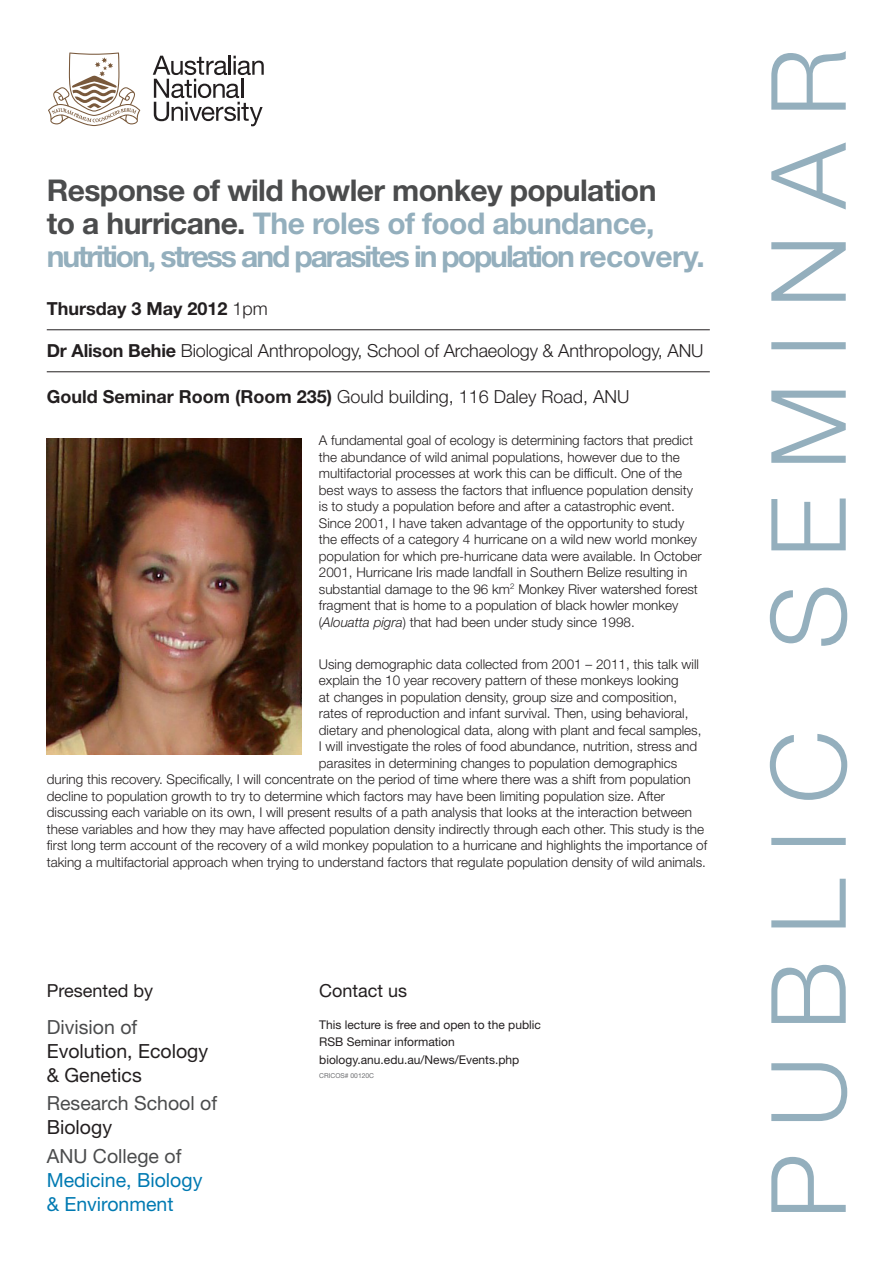
<style>
.page{position:relative;width:893px;height:1263px;background:#fff}
.page>*{position:absolute;margin:0;border:0;box-sizing:border-box;transform-origin:0 0}
.t1{font:700 30px/33px "Helvetica Neue LT Std";letter-spacing:-.02em;color:#94afbd}
.wayfinder{font:19.5px/24px "Helvetica Neue LT Std";color:#007ab2}
.wayfinder-2{font:19.5px/24px "Helvetica Neue LT Std";color:#231f20}
.wayfinder-3{font:19.5px/24px "Helvetica Neue LT Std";color:#4b4c4d}
.Time_date{font:300 18px "Helvetica Neue LT Std";letter-spacing:-.01em;color:#231f20}
.time_date_bold{font:300 18px "Helvetica Neue LT Std";color:#231f20}
.Time_date-2{font:700 18px "Helvetica Neue LT Std";color:#231f20}
.wayfinder-4{font:18px "Helvetica Neue LT Std";color:#231f20}
.Presented_by{font:18px "Helvetica Neue LT Std";color:#231f20}
.body_1st_Para_3or4_l{font:300 13.5px/16.5px "Helvetica Neue LT Std";color:#231f20}
.Job_number{font:12px "Helvetica Neue LT Std";color:#231f20}
.note{font:12px "Helvetica Neue LT Std";color:#231f20}
.Job_number-2{font:6.75px "Helvetica Neue LT Std";color:#6c6d70}
.s1{color:#4b4c4d}
.s2{font-weight:300}
.s3{font-weight:700}
.s4{font-style:italic}
.s5{color:#231f20}
</style>
<div class="page">
<svg style="left:153px;top:56px;width:111px;height:70px"></svg>
<svg style="left:48px;top:52px;width:92px;height:74px"></svg>
<hr style="left:47px;top:329px;width:663px;height:1px;background:#231f20">
<hr style="left:47px;top:371px;width:663px;height:1px;background:#231f20">
<svg style="left:770px;top:51px;width:77px;height:1161px"></svg>
<img style="left:47px;top:438px;width:254px;height:317px">
<h2 class="t1" style="left:47px;top:173px;width:660px"><span class="s1">Response of wild howler monkey population<br>to a hurricane.</span> The roles of food abundance, nutrition, stress and parasites in population recovery.</h2>
<p class="Time_date-2" style="left:47px;top:297px;width:223px">Thursday 3 May 2012 <span class="s2">1pm</span></p>
<p class="Time_date" style="left:47px;top:339px;width:658px"><span class="s3">Dr Alison Behie</span> Biological Anthropology, School of Archaeology &amp; Anthropology, ANU</p>
<p class="time_date_bold" style="left:47px;top:386px;width:584px"><span class="s3">Gould Seminar Room (Room 235)</span> Gould building, 116 Daley Road, ANU</p>
<p class="body_1st_Para_3or4_l" style="left:319px;top:432px;width:384px">A fundamental goal of ecology is determining factors that predict the abundance of wild animal populations, however due to the multifactorial processes at work this can be difficult. One of the best ways to assess the factors that influence population density is to study a population before and after a catastrophic event.<br>Since 2001, I have taken advantage of the opportunity to study the effects of a category 4 hurricane on a wild new world monkey population for which pre-hurricane data were available. In October 2001, Hurricane Iris made landfall in Southern Belize resulting in substantial damage to the 96 km<sup>2</sup> Monkey River watershed forest fragment that is home to a population of black howler monkey (<span class="s4">Alouatta pigra</span>) that had been under study since 1998.</p>
<p class="body_1st_Para_3or4_l" style="left:319px;top:655px;width:382px">Using demographic data collected from 2001 – 2011, this talk will</p>
<p class="body_1st_Para_3or4_l" style="left:319px;top:672px;width:361px">explain the 10 year recovery pattern of these monkeys looking</p>
<p class="body_1st_Para_3or4_l" style="left:319px;top:688px;width:360px">at changes in population density, group size and composition,</p>
<p class="body_1st_Para_3or4_l" style="left:319px;top:705px;width:371px">rates of reproduction and infant survival. Then, using behavioral,</p>
<p class="body_1st_Para_3or4_l" style="left:319px;top:721px;width:384px">dietary and phenological data, along with plant and fecal samples,</p>
<p class="body_1st_Para_3or4_l" style="left:319px;top:738px;width:380px">I will investigate the roles of food abundance, nutrition, stress and</p>
<p class="body_1st_Para_3or4_l" style="left:319px;top:754px;width:360px">parasites in determining changes to population demographics</p>
<p class="body_1st_Para_3or4_l" style="left:47px;top:771px;width:645px">during this recovery. Specifically, I will concentrate on the period of time where there was a shift from population</p>
<p class="body_1st_Para_3or4_l" style="left:47px;top:787px;width:620px">decline to population growth to try to determine which factors may have been limiting population size. After</p>
<p class="body_1st_Para_3or4_l" style="left:47px;top:804px;width:647px">discussing each variable on its own, I will present results of a path analysis that looks at the interaction between</p>
<p class="body_1st_Para_3or4_l" style="left:47px;top:820px;width:659px">these variables and how they may have affected population density indirectly through each other. This study is the</p>
<p class="body_1st_Para_3or4_l" style="left:47px;top:837px;width:662px">first long term account of the recovery of a wild monkey population to a hurricane and highlights the importance of</p>
<p class="body_1st_Para_3or4_l" style="left:47px;top:853px;width:661px">taking a multifactorial approach when trying to understand factors that regulate population density of wild animals.</p>
<p class="wayfinder-4" style="left:47px;top:980px;width:108px">Presented by</p>
<p class="wayfinder-2" style="left:47px;top:1015px;width:163px"><span class="s1">Division of<br></span>Evolution, Ecology &amp; Genetics</p>
<p class="wayfinder-3" style="left:47px;top:1091px;width:172px">Research School of<br><span class="s5">Biology</span></p>
<p class="wayfinder" style="left:47px;top:1143px;width:157px"><span class="s1">ANU College of<br></span>Medicine, Biology &amp; Environment</p>
<p class="Presented_by" style="left:319px;top:980px;width:90px">Contact us</p>
<p class="note" style="left:319px;top:1018px;width:223px">This lecture is free and open to the public</p>
<p class="Job_number" style="left:319px;top:1035px;width:137px">RSB Seminar information</p>
<p class="Job_number" style="left:319px;top:1052px;width:202px">biology.anu.edu.au/News/Events.php</p>
<p class="Job_number-2" style="left:319px;top:1071px;width:56px">CRICOS# 00120C</p>
</div>
